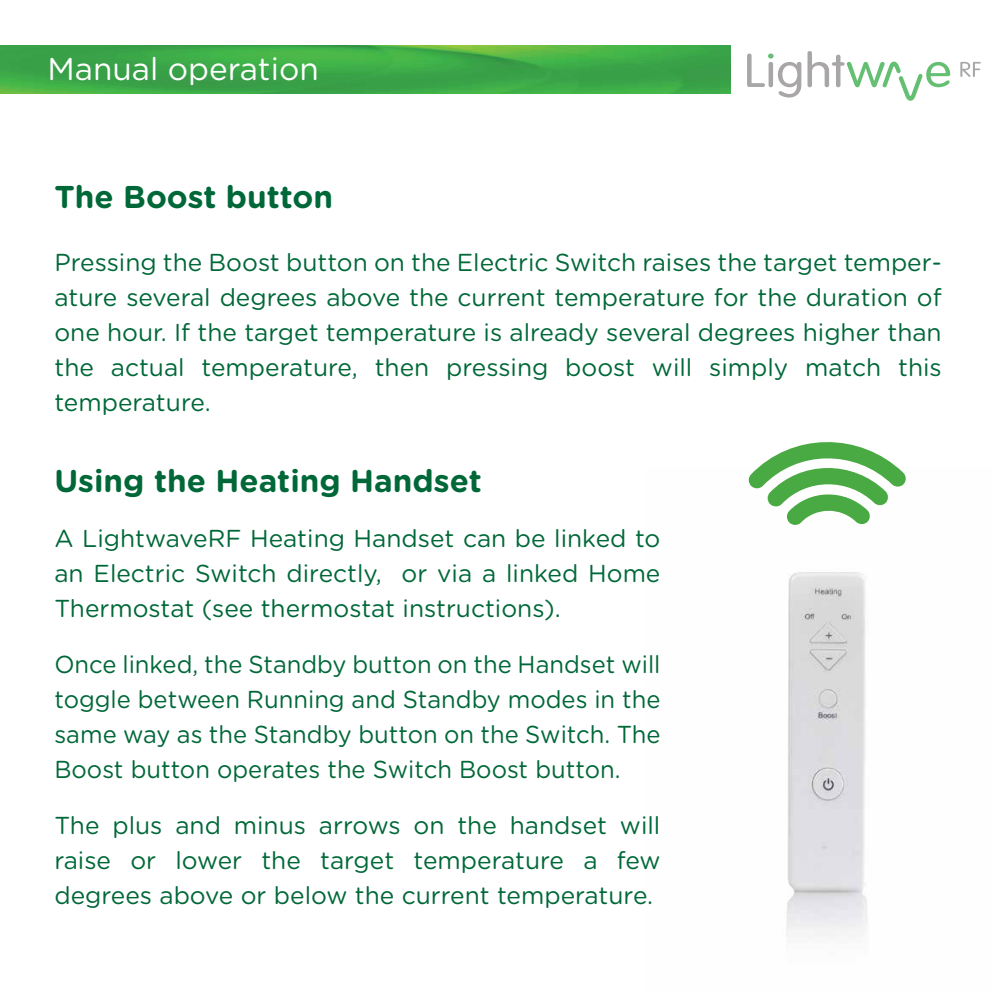
<style>
.page{position:relative;width:993px;height:993px;background:#fff}
.page>*{position:absolute;margin:0;border:0;box-sizing:border-box;transform-origin:0 0}
.t1{font:700 31.5px "Gotham Rounded";color:#006838}
.t2{font:31.5px "Gotham Rounded";color:#fff}
.t3{font:24.5px/35px "Gotham Rounded";color:#006838;text-align:justify}
</style>
<div class="page">
<img style="left:786px;top:572px;width:82px;height:365px">
<svg style="left:748px;top:442px;width:158px;height:83px"></svg>
<img style="left:0;top:45px;width:730px;height:49px">
<svg style="left:747px;top:53px;width:54px;height:44px"></svg>
<svg style="left:807px;top:51px;width:142px;height:50px"></svg>
<svg style="left:960px;top:62px;width:20px;height:15px"></svg>
<p class="t2" style="left:47px;top:47px;width:273px">Manual operation</p>
<p class="t1" style="left:54px;top:173px;width:280px">The Boost button</p>
<p class="t3" style="left:54px;top:244px;width:888px">Pressing the Boost button on the Electric Switch raises the target temper&shy;ature several degrees above the current temperature for the duration of one hour. If the target temperature is already several degrees higher than the actual temperature, then pressing boost will simply match this temperature.</p>
<p class="t1" style="left:54px;top:457px;width:429px">Using the Heating Handset</p>
<p class="t3" style="left:54px;top:519px;width:607px">A LightwaveRF Heating Handset can be linked to an Electric Switch directly, or via a linked Home Thermostat (see thermostat instructions).</p>
<p class="t3" style="left:54px;top:645px;width:607px">Once linked, the Standby button on the Handset will toggle between Running and Standby modes in the same way as the Standby button on the Switch. The Boost button operates the Switch Boost button.</p>
<p class="t3" style="left:54px;top:806px;width:607px">The plus and minus arrows on the handset will raise or lower the target temperature a few degrees above or below the current temperature.</p>
</div>
